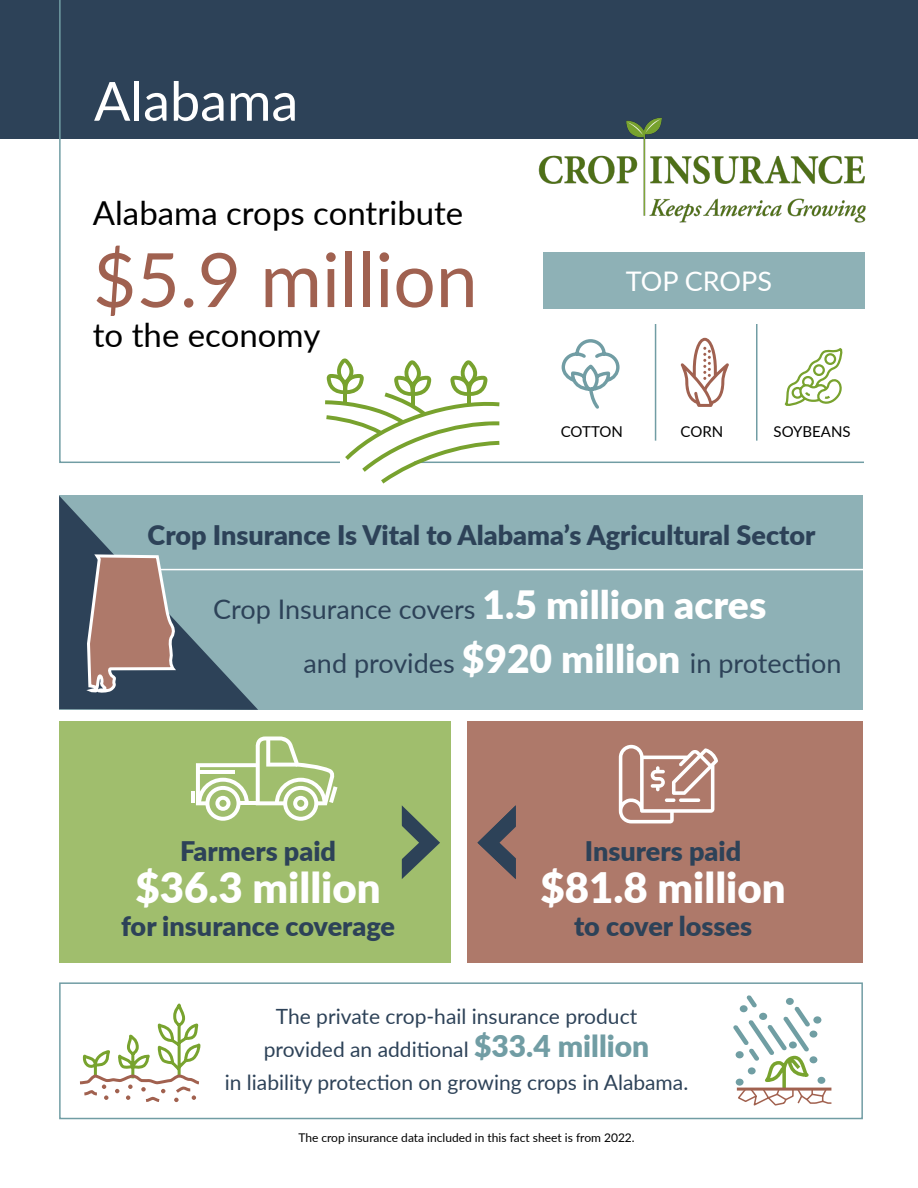
<style>
.page{position:relative;width:918px;height:1188px;background:#fff}
.page>*{position:absolute;margin:0;border:0;box-sizing:border-box;transform-origin:0 0}
.t1{font:75px "Lato";color:#a06150}
.t2{font:54px "Lato";color:#fff}
.t3{font:900 42px "Lato";color:#fff}
.t4{font:33px "Lato";color:#000}
.t5{font:900 27px "Lato";color:#2d4258}
.t6{font:27px "Lato";color:#2d4258}
.t7{font:27px "Lato";color:#fff}
.t8{font:21px "Lato";color:#2d4258}
.t9{font:15px "Lato";color:#000}
.t10{font:12px "Lato";color:#000}
.s1{font-weight:900;font-size:39px;color:#fff}
.s2{font-weight:900;font-size:30px;color:#719da4}
</style>
<div class="page">
<div style="left:0;top:0;width:918px;height:138px;background:#2d4258"></div>
<svg style="left:58px;top:0;width:807px;height:463px"></svg>
<div style="left:543px;top:252px;width:322px;height:56px;background:#8eb1b6"></div>
<img style="left:539px;top:111px;width:336px;height:130px">
<svg style="left:781px;top:347px;width:63px;height:63px"></svg>
<svg style="left:681px;top:338px;width:48px;height:69px"></svg>
<svg style="left:560px;top:337px;width:61px;height:75px"></svg>
<svg style="left:325px;top:358px;width:175px;height:126px"></svg>
<hr style="left:655px;top:324px;width:1px;height:117px;background:#719da4">
<hr style="left:756px;top:324px;width:2px;height:117px;background:#719da4">
<div style="left:59px;top:496px;width:804px;height:214px;background:#8eb1b6"></div>
<div style="left:467px;top:722px;width:395px;height:241px;background:#ae796a"></div>
<div style="left:59px;top:722px;width:391px;height:241px;background:#a0be6d"></div>
<div style="left:59px;top:982px;width:804px;height:137px;border:2px solid #719da4"></div>
<svg style="left:619px;top:745px;width:99px;height:78px"></svg>
<svg style="left:196px;top:736px;width:142px;height:85px"></svg>
<hr style="left:191px;top:791px;width:4px;height:12px;background:#fff">
<hr style="left:148px;top:569px;width:719px;height:1px;background:#fff">
<svg style="left:477px;top:805px;width:39px;height:74px"></svg>
<svg style="left:401px;top:805px;width:39px;height:74px"></svg>
<svg style="left:80px;top:1003px;width:121px;height:100px"></svg>
<svg style="left:59px;top:496px;width:199px;height:214px"></svg>
<svg style="left:733px;top:995px;width:99px;height:111px"></svg>
<hr style="left:737px;top:1088px;width:94px;height:3px;background:#a1614f">
<p class="t2" style="left:94px;top:62px;width:206px">Alabama</p>
<p class="t4" style="left:93px;top:189px;width:372px">Alabama crops contribute</p>
<p class="t1" style="left:93px;top:226px;width:386px">$5.9 million</p>
<p class="t4" style="left:93px;top:311px;width:229px">to the economy</p>
<p class="t7" style="left:626px;top:262px;width:148px">TOP CROPS</p>
<p class="t9" style="left:561px;top:420px;width:64px">COTTON</p>
<p class="t9" style="left:681px;top:420px;width:44px">CORN</p>
<p class="t9" style="left:774px;top:420px;width:79px">SOYBEANS</p>
<p class="t5" style="left:148px;top:515px;width:669px">Crop Insurance Is Vital to Alabama’s Agricultural Sector</p>
<p class="t6" style="left:213px;top:590px;width:555px">Crop Insurance covers <span class="s1">1.5 million acres</span></p>
<p class="t6" style="left:304px;top:643px;width:540px">and provides <span class="s1">$920 million</span> in protection</p>
<p class="t5" style="left:180px;top:831px;width:158px">Farmers paid</p>
<p class="t3" style="left:135px;top:856px;width:247px">$36.3 million</p>
<p class="t5" style="left:121px;top:906px;width:276px">for insurance coverage</p>
<p class="t5" style="left:585px;top:831px;width:158px">Insurers paid</p>
<p class="t3" style="left:540px;top:856px;width:247px">$81.8 million</p>
<p class="t5" style="left:574px;top:906px;width:180px">to cover losses</p>
<p class="t8" style="left:276px;top:1002px;width:363px">The private crop-hail insurance product</p>
<p class="t8" style="left:264px;top:1035px;width:387px">provided an additional <span class="s2">$33.4 million</span></p>
<p class="t8" style="left:225px;top:1068px;width:465px">in liability protection on growing crops in Alabama.</p>
<p class="t10" style="left:298px;top:1129px;width:338px">The crop insurance data included in this fact sheet is from 2022.</p>
</div>
